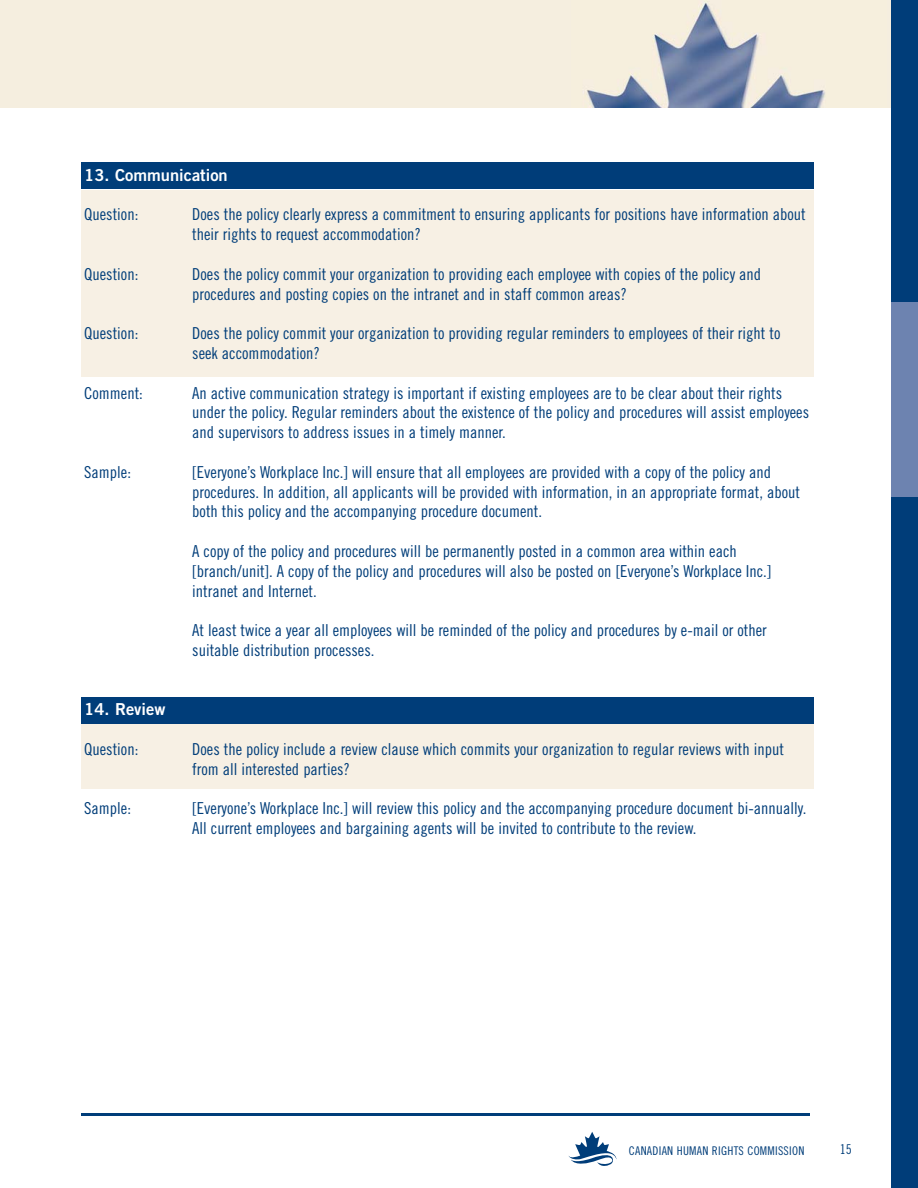
<style>
.page{position:relative;width:918px;height:1188px;background:#fff}
.page>*{position:absolute;margin:0;border:0;box-sizing:border-box;transform-origin:0 0}
.t1{font:16.5px/19.8px "Trade Gothic Cond Eighteen";color:#003d79}
.t2{font:16.5px "Trade Gothic Bold Two";color:#fff}
.t3{font:13.5px "Trade Gothic Cond Eighteen";color:#003d79}
.t4{font:12px "Trade Gothic Cond Eighteen";letter-spacing:.02em;color:#003d79}
</style>
<div class="page">
<div style="left:0;top:0;width:918px;height:108px;background:#f5eedf"></div>
<img style="left:583px;top:2px;width:242px;height:106px">
<div style="left:891px;top:0;width:27px;height:1188px;background:#003d79"></div>
<svg style="left:568px;top:1132px;width:49px;height:34px"></svg>
<hr style="left:81px;top:1113px;width:729px;height:3px;background:#003d79">
<div style="left:891px;top:302px;width:27px;height:195px;background:#6d83b0"></div>
<div style="left:81px;top:190px;width:732px;height:187px;background:#f7f0e4"></div>
<div style="left:81px;top:724px;width:732px;height:65px;background:#f7f0e4"></div>
<div style="left:81px;top:162px;width:732px;height:27px;background:#003d79"></div>
<div style="left:81px;top:697px;width:732px;height:27px;background:#003d79"></div>
<p class="t2" style="left:84px;top:169px;width:145px">13. Communication</p>
<p class="t1" style="left:84px;top:206px;width:56px">Question:</p>
<p class="t1" style="left:192px;top:206px;width:615px">Does the policy clearly express a commitment to ensuring applicants for positions have information about their rights to request accommodation?</p>
<p class="t1" style="left:84px;top:265px;width:56px">Question:</p>
<p class="t1" style="left:192px;top:265px;width:570px">Does the policy commit your organization to providing each employee with copies of the policy and procedures and posting copies on the intranet and in staff common areas?</p>
<p class="t1" style="left:84px;top:325px;width:56px">Question:</p>
<p class="t1" style="left:192px;top:325px;width:590px">Does the policy commit your organization to providing regular reminders to employees of their right to seek accommodation?</p>
<p class="t1" style="left:84px;top:384px;width:60px">Comment:</p>
<p class="t1" style="left:192px;top:384px;width:618px">An active communication strategy is important if existing employees are to be clear about their rights under the policy. Regular reminders about the existence of the policy and procedures will assist employees and supervisors to address issues in a timely manner.</p>
<p class="t1" style="left:84px;top:463px;width:48px">Sample:</p>
<p class="t1" style="left:192px;top:463px;width:609px">[Everyone’s Workplace Inc.] will ensure that all employees are provided with a copy of the policy and procedures. In addition, all applicants will be provided with information, in an appropriate format, about both this policy and the accompanying procedure document.</p>
<p class="t1" style="left:192px;top:542px;width:581px">A copy of the policy and procedures will be permanently posted in a common area within each [branch/unit]. A copy of the policy and procedures will also be posted on [Everyone’s Workplace Inc.] intranet and Internet.</p>
<p class="t1" style="left:192px;top:622px;width:576px">At least twice a year all employees will be reminded of the policy and procedures by e-mail or other suitable distribution processes.</p>
<p class="t2" style="left:84px;top:703px;width:83px">14. Review</p>
<p class="t1" style="left:84px;top:740px;width:56px">Question:</p>
<p class="t1" style="left:192px;top:740px;width:593px">Does the policy include a review clause which commits your organization to regular reviews with input from all interested parties?</p>
<p class="t1" style="left:84px;top:800px;width:48px">Sample:</p>
<p class="t1" style="left:192px;top:800px;width:616px">[Everyone’s Workplace Inc.] will review this policy and the accompanying procedure document bi-annually.<br>All current employees and bargaining agents will be invited to contribute to the review.</p>
<p class="t4" style="left:629px;top:1146px;width:177px">CANADIAN HUMAN RIGHTS COMMISSION</p>
<p class="t3" style="left:840px;top:1144px;width:13px">15</p>
</div>
